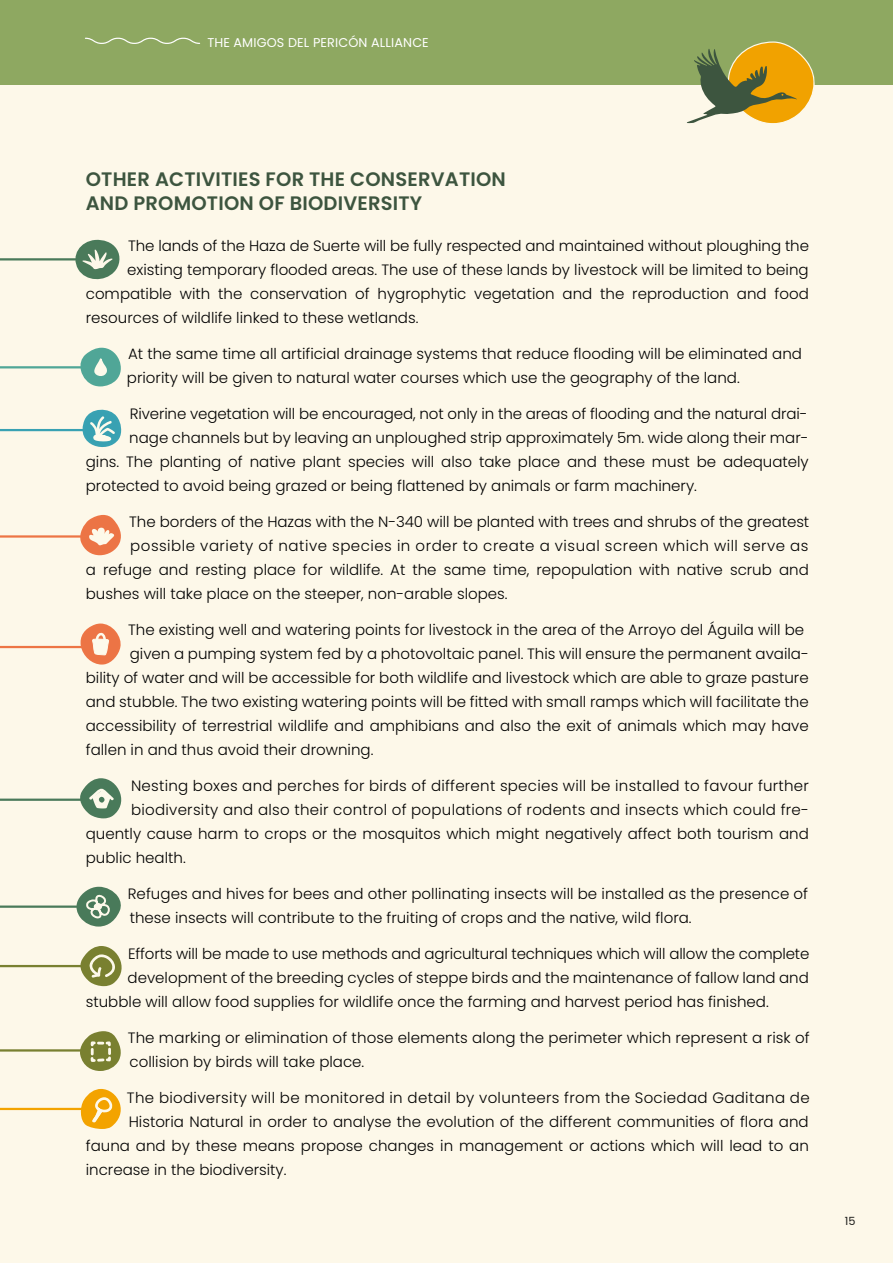
<style>
.page{position:relative;width:893px;height:1263px;background:#fdf8e9}
.page>*{position:absolute;margin:0;border:0;box-sizing:border-box;transform-origin:0 0}
.t1{font:600 19.5px/23.4px "Poppins";letter-spacing:.01em;color:#3d553f}
.t2{font:300 15px/24px "Poppins";color:#010101}
.t3{font:300 15px "Poppins";letter-spacing:.02em;color:#010101}
.t4{font:300 15px "Poppins";letter-spacing:.035em;color:#010101}
.t5{font:12.75px "Poppins";letter-spacing:.01em;color:#fff}
.t6{font:11.25px "Poppins";color:#1d1d1b}
</style>
<div class="page">
<svg style="left:78px;top:348px;width:43px;height:38px"></svg>
<hr style="left:0;top:366px;width:90px;height:2px;background:#50a797">
<svg style="left:80px;top:778px;width:42px;height:40px"></svg>
<hr style="left:0;top:798px;width:88px;height:3px;background:#4a7a5a">
<hr style="left:0;top:965px;width:87px;height:2px;background:#798031">
<svg style="left:78px;top:946px;width:44px;height:40px"></svg>
<hr style="left:0;top:1049px;width:87px;height:2px;background:#798031">
<svg style="left:79px;top:1031px;width:42px;height:40px"></svg>
<hr style="left:0;top:1108px;width:87px;height:2px;background:#f3a300">
<svg style="left:80px;top:1089px;width:41px;height:40px"></svg>
<svg style="left:76px;top:887px;width:45px;height:39px"></svg>
<hr style="left:0;top:905px;width:81px;height:3px;background:#4a7a5a">
<svg style="left:72px;top:623px;width:49px;height:41px"></svg>
<hr style="left:0;top:646px;width:85px;height:2px;background:#ed7545">
<hr style="left:0;top:429px;width:87px;height:2px;background:#39a2b3">
<svg style="left:76px;top:409px;width:45px;height:38px"></svg>
<svg style="left:80px;top:515px;width:41px;height:40px"></svg>
<hr style="left:0;top:535px;width:87px;height:3px;background:#ed7545">
<svg style="left:69px;top:239px;width:51px;height:41px"></svg>
<hr style="left:0;top:258px;width:78px;height:2px;background:#497a5a">
<div style="left:0;top:0;width:893px;height:85px;background:#8ea861"></div>
<svg style="left:687px;top:41px;width:128px;height:83px"></svg>
<svg style="left:85px;top:37px;width:116px;height:7px"></svg>
<p class="t5" style="left:207px;top:35px;width:223px">THE AMIGOS DEL PERICÓN ALLIANCE</p>
<h1 class="t1" style="left:86px;top:168px;width:422px">OTHER ACTIVITIES FOR THE CONSERVATION<br>AND PROMOTION OF BIODIVERSITY</h1>
<p class="t2" style="left:128px;top:234px;width:682px">The lands of the Haza de Suerte will be fully respected and maintained without ploughing the</p>
<p class="t2" style="left:127px;top:258px;width:683px">existing temporary flooded areas. The use of these lands by livestock will be limited to being</p>
<p class="t2" style="left:86px;top:282px;width:724px">compatible with the conservation of hygrophytic vegetation and the reproduction and food</p>
<p class="t2" style="left:86px;top:306px;width:334px">resources of wildlife linked to these wetlands.</p>
<p class="t2" style="left:127px;top:342px;width:677px">At the same time all artificial drainage systems that reduce flooding will be eliminated and priority will be given to natural water courses which use the geography of the land.</p>
<p class="t2" style="left:130px;top:402px;width:679px">Riverine vegetation will be encouraged, not only in the areas of flooding and the natural drai-</p>
<p class="t2" style="left:129px;top:426px;width:681px">nage channels but by leaving an unploughed strip approximately 5m. wide along their mar-</p>
<p class="t2" style="left:86px;top:450px;width:724px">gins. The planting of native plant species will also take place and these must be adequately</p>
<p class="t2" style="left:86px;top:474px;width:613px">protected to avoid being grazed or being flattened by animals or farm machinery.</p>
<p class="t2" style="left:129px;top:510px;width:681px">The borders of the Hazas with the N-340 will be planted with trees and shrubs of the greatest</p>
<p class="t4" style="left:130px;top:537px;width:680px">possible variety of native species in order to create a visual screen which will serve as</p>
<p class="t2" style="left:86px;top:558px;width:724px">a refuge and resting place for wildlife. At the same time, repopulation with native scrub and</p>
<p class="t2" style="left:86px;top:582px;width:423px">bushes will take place on the steeper, non-arable slopes.</p>
<p class="t2" style="left:128px;top:618px;width:677px">The existing well and watering points for livestock in the area of the Arroyo del Águila will be</p>
<p class="t2" style="left:130px;top:642px;width:681px">given a pumping system fed by a photovoltaic panel. This will ensure the permanent availa-</p>
<p class="t2" style="left:86px;top:666px;width:724px">bility of water and will be accessible for both wildlife and livestock which are able to graze pasture</p>
<p class="t2" style="left:86px;top:690px;width:724px">and stubble. The two existing watering points will be fitted with small ramps which will facilitate the</p>
<p class="t2" style="left:86px;top:714px;width:724px">accessibility of terrestrial wildlife and amphibians and also the exit of animals which may have</p>
<p class="t2" style="left:86px;top:738px;width:289px">fallen in and thus avoid their drowning.</p>
<p class="t2" style="left:131px;top:774px;width:679px">Nesting boxes and perches for birds of different species will be installed to favour further</p>
<p class="t3" style="left:131px;top:801px;width:679px">biodiversity and also their control of populations of rodents and insects which could fre-</p>
<p class="t2" style="left:86px;top:822px;width:725px">quently cause harm to crops or the mosquitos which might negatively affect both tourism and</p>
<p class="t2" style="left:86px;top:846px;width:101px">public health.</p>
<p class="t2" style="left:128px;top:882px;width:682px">Refuges and hives for bees and other pollinating insects will be installed as the presence of these insects will contribute to the fruiting of crops and the native, wild flora.</p>
<p class="t2" style="left:128px;top:942px;width:683px">Efforts will be made to use methods and agricultural techniques which will allow the complete</p>
<p class="t2" style="left:128px;top:966px;width:683px">development of the breeding cycles of steppe birds and the maintenance of fallow land and</p>
<p class="t2" style="left:86px;top:990px;width:684px">stubble will allow food supplies for wildlife once the farming and harvest period has finished.</p>
<p class="t2" style="left:128px;top:1026px;width:683px">The marking or elimination of those elements along the perimeter which represent a risk of collision by birds will take place.</p>
<p class="t3" style="left:127px;top:1089px;width:684px">The biodiversity will be monitored in detail by volunteers from the Sociedad Gaditana de</p>
<p class="t2" style="left:129px;top:1110px;width:681px">Historia Natural in order to analyse the evolution of the different communities of flora and</p>
<p class="t2" style="left:86px;top:1134px;width:725px">fauna and by these means propose changes in management or actions which will lead to an</p>
<p class="t2" style="left:86px;top:1158px;width:202px">increase in the biodiversity.</p>
<p class="t6" style="left:845px;top:1214px;width:12px">15</p>
</div>
